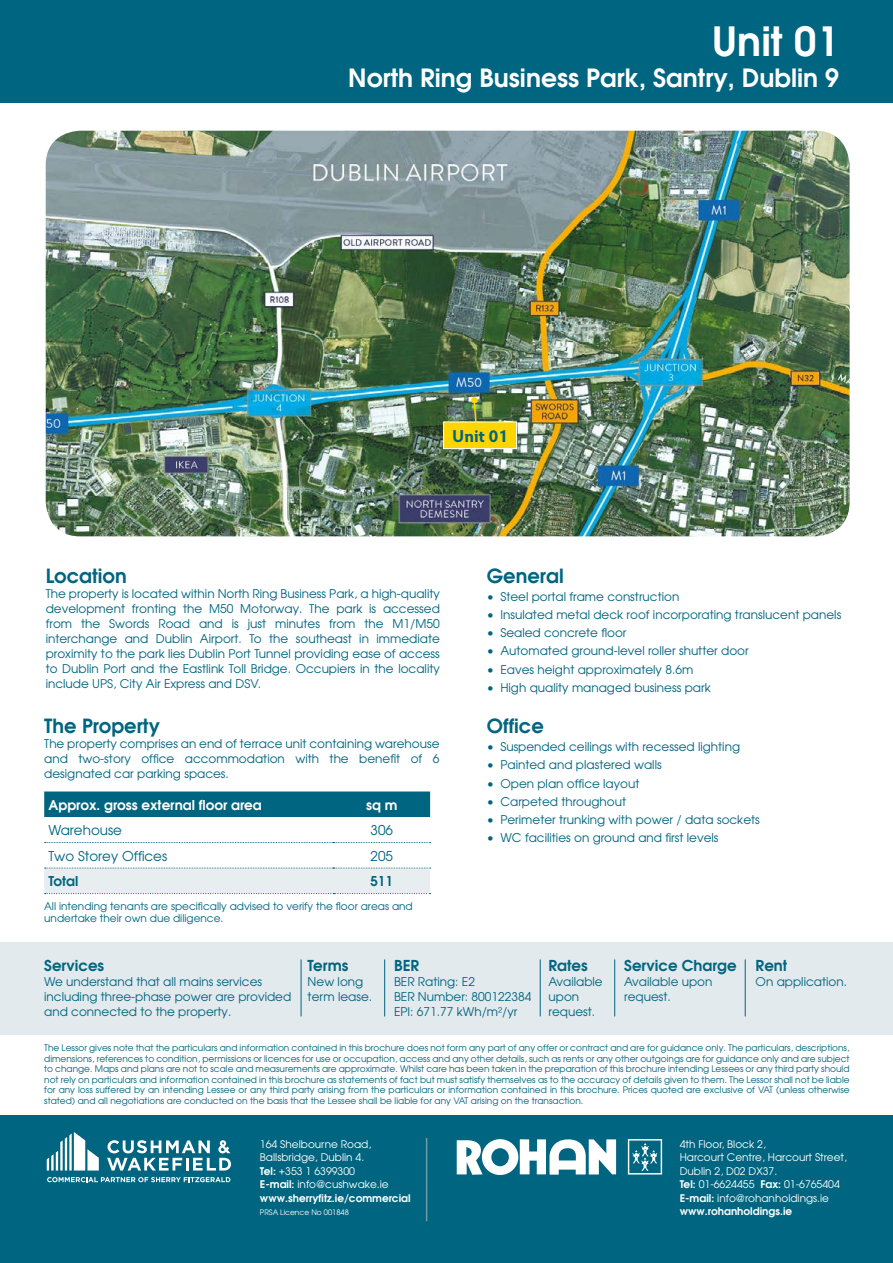
<style>
.page{position:relative;width:893px;height:1263px;background:#fff}
.page>*{position:absolute;margin:0;border:0;box-sizing:border-box;transform-origin:0 0}
.t1{font:600 40.05px "Avant Garde";color:#fff}
.t2{font:600 25.05px "Avant Garde";color:#fff}
.t3{font:600 19.5px "Avant Garde";color:#006580}
.t4{font:700 17.4px "Hypatia Sans Pro";color:#006580}
.t5{font:600 15px "Avant Garde";color:#006580}
.t6{font:600 13.5px "Avant Garde";color:#fff}
.t7{font:13.5px "Avant Garde";color:#006580}
.t8{font:600 13.5px "Avant Garde";color:#006580}
.t9{font:12px/15px "Avant Garde";color:#006580}
.t10{font:10.5px/13.5px "Avant Garde";color:#fff}
.t11{font:10.5px/12px "Avant Garde";color:#006580}
.t12{font:9px/10.5px "Avant Garde";color:#006580;text-align:justify}
.t13{font:7.5px "Avant Garde";color:#fff}
.s1{font-weight:600}
</style>
<div class="page">
<div style="left:0;top:0;width:893px;height:103px;background:#006580"></div>
<div style="left:0;top:1115px;width:893px;height:148px;background:#006580"></div>
<img style="left:46px;top:131px;width:804px;height:405px">
<svg style="left:471px;top:397px;width:6px;height:24px"></svg>
<div style="left:444px;top:422px;width:72px;height:27px;background:#ffd500"></div>
<div style="left:443px;top:421px;width:74px;height:28px;border:1px solid #fff"></div>
<svg style="left:457px;top:1139px;width:159px;height:36px"></svg>
<svg style="left:628px;top:1139px;width:34px;height:35px"></svg>
<div style="left:44px;top:791px;width:386px;height:26px;background:#006580"></div>
<svg style="left:45px;top:842px;width:386px;height:1px"></svg>
<svg style="left:44px;top:868px;width:387px;height:26px;background:#e3eaec"></svg>
<div style="left:0;top:942px;width:893px;height:93px;background:#e3eaed"></div>
<hr style="left:426px;top:1138px;width:1px;height:83px;background:#709aa8">
<svg style="left:47px;top:1132px;width:52px;height:38px"></svg>
<svg style="left:107px;top:1140px;width:124px;height:30px"></svg>
<svg style="left:47px;top:1177px;width:183px;height:5px"></svg>
<hr style="left:301px;top:959px;width:1px;height:57px;background:#006580">
<hr style="left:384px;top:959px;width:1px;height:57px;background:#006580">
<hr style="left:540px;top:959px;width:1px;height:57px;background:#006580">
<hr style="left:614px;top:959px;width:1px;height:57px;background:#006580">
<hr style="left:745px;top:959px;width:1px;height:57px;background:#006580">
<h1 class="t1" style="left:712px;top:15px;width:129px">Unit 01</h1>
<h2 class="t2" style="left:348px;top:61px;width:492px">North Ring Business Park, Santry, Dublin 9</h2>
<h3 class="t4" style="left:452px;top:423px;width:57px">Unit 01</h3>
<h3 class="t3" style="left:46px;top:563px;width:83px">Location</h3>
<p class="t9" style="left:46px;top:585px;width:396px;text-align:justify">The property is located within North Ring Business Park, a high-quality development fronting the M50 Motorway. The park is accessed from the Swords Road and is just minutes from the M1/M50 interchange and Dublin Airport. To the southeast in immediate proximity to the park lies Dublin Port Tunnel providing ease of access to Dublin Port and the Eastlink Toll Bridge. Occupiers in the locality include UPS, City Air Express and DSV.</p>
<h3 class="t3" style="left:44px;top:713px;width:117px">The Property</h3>
<p class="t9" style="left:44px;top:736px;width:397px;text-align:justify">The property comprises an end of terrace unit containing warehouse and two-story office accommodation with the benefit of 6 designated car parking spaces.</p>
<p class="t6" style="left:48px;top:796px;width:215px">Approx. gross external floor area</p>
<p class="t6" style="left:366px;top:796px;width:33px">sq m</p>
<p class="t7" style="left:48px;top:822px;width:75px">Warehouse</p>
<p class="t7" style="left:371px;top:822px;width:24px">306</p>
<p class="t7" style="left:48px;top:847px;width:120px">Two Storey Offices</p>
<p class="t7" style="left:371px;top:847px;width:24px">205</p>
<p class="t8" style="left:48px;top:872px;width:31px">Total</p>
<p class="t8" style="left:370px;top:872px;width:24px">511</p>
<p class="t11" style="left:44px;top:900px;width:370px">All intending tenants are specifically advised to verify the floor areas and undertake their own due diligence.</p>
<h3 class="t3" style="left:487px;top:563px;width:78px">General</h3>
<p class="t9" style="left:487px;top:589px;width:194px">• Steel portal frame construction</p>
<p class="t9" style="left:487px;top:607px;width:356px">• Insulated metal deck roof incorporating translucent panels</p>
<p class="t9" style="left:487px;top:625px;width:141px">• Sealed concrete floor</p>
<p class="t9" style="left:487px;top:643px;width:263px">• Automated ground-level roller shutter door</p>
<p class="t9" style="left:487px;top:661px;width:208px">• Eaves height approximately 8.6m</p>
<p class="t9" style="left:487px;top:680px;width:225px">• High quality managed business park</p>
<h3 class="t3" style="left:487px;top:713px;width:58px">Office</h3>
<p class="t9" style="left:487px;top:739px;width:255px">• Suspended ceilings with recessed lighting</p>
<p class="t9" style="left:487px;top:757px;width:176px">• Painted and plastered walls</p>
<p class="t9" style="left:487px;top:775px;width:154px">• Open plan office layout</p>
<p class="t9" style="left:487px;top:794px;width:141px">• Carpeted throughout</p>
<p class="t9" style="left:487px;top:812px;width:274px">• Perimeter trunking with power / data sockets</p>
<p class="t9" style="left:487px;top:830px;width:233px">• WC facilities on ground and first levels</p>
<p class="t5" style="left:44px;top:956px;width:61px">Services</p>
<p class="t9" style="left:44px;top:974px;width:249px">We understand that all mains services including three-phase power are provided and connected to the property.</p>
<p class="t5" style="left:308px;top:956px;width:42px">Terms</p>
<p class="t9" style="left:308px;top:974px;width:66px">New long term lease.</p>
<p class="t5" style="left:394px;top:956px;width:27px">BER</p>
<p class="t9" style="left:394px;top:974px;width:139px">BER Rating: E2<br>BER Number: 800122384<br>EPI: 671.77 kWh/m²/yr</p>
<p class="t5" style="left:549px;top:956px;width:41px">Rates</p>
<p class="t9" style="left:549px;top:974px;width:56px">Available upon request.</p>
<p class="t5" style="left:624px;top:956px;width:114px">Service Charge</p>
<p class="t9" style="left:624px;top:974px;width:90px">Available upon request.</p>
<p class="t5" style="left:756px;top:956px;width:33px">Rent</p>
<p class="t9" style="left:756px;top:974px;width:93px">On application.</p>
<p class="t12" style="left:44px;top:1042px;width:807px">The Lessor gives note that the particulars and information contained in this brochure does not form any part of any offer or contract and are for guidance only. The particulars, descriptions, dimensions, references to condition, permissions or licences for use or occupation, access and any other details, such as rents or any other outgoings are for guidance only and are subject to change. Maps and plans are not to scale and measurements are approximate. Whilst care has been taken in the preparation of this brochure intending Lessees or any third party should not rely on particulars and information contained in this brochure as statements of fact but must satisfy themselves as to the accuracy of details given to them. The Lessor shall not be liable for any loss suffered by an intending Lessee or any third party arising from the particulars or information contained in this brochure. Prices quoted are exclusive of VAT (unless otherwise stated) and all negotiations are conducted on the basis that the Lessee shall be liable for any VAT arising on the transaction.</p>
<p class="t10" style="left:260px;top:1137px;width:152px">164 Shelbourne Road,<br>Ballsbridge, Dublin 4.<br><span class="s1">Tel:</span> +353 1 6399300<br><span class="s1">E-mail:</span> info@cushwake.ie <span class="s1">www.sherryfitz.ie/commercial</span></p>
<p class="t13" style="left:260px;top:1208px;width:90px">PRSA Licence No 001848</p>
<p class="t10" style="left:680px;top:1137px;width:169px">4th Floor, Block 2,<br>Harcourt Centre, Harcourt Street,<br>Dublin 2, D02 DX37.<br><span class="s1">Tel:</span> 01-6624455 <span class="s1">Fax:</span> 01-6765404<br><span class="s1">E-mail:</span> info@rohanholdings.ie <span class="s1">www.rohanholdings.ie</span></p>
</div>
